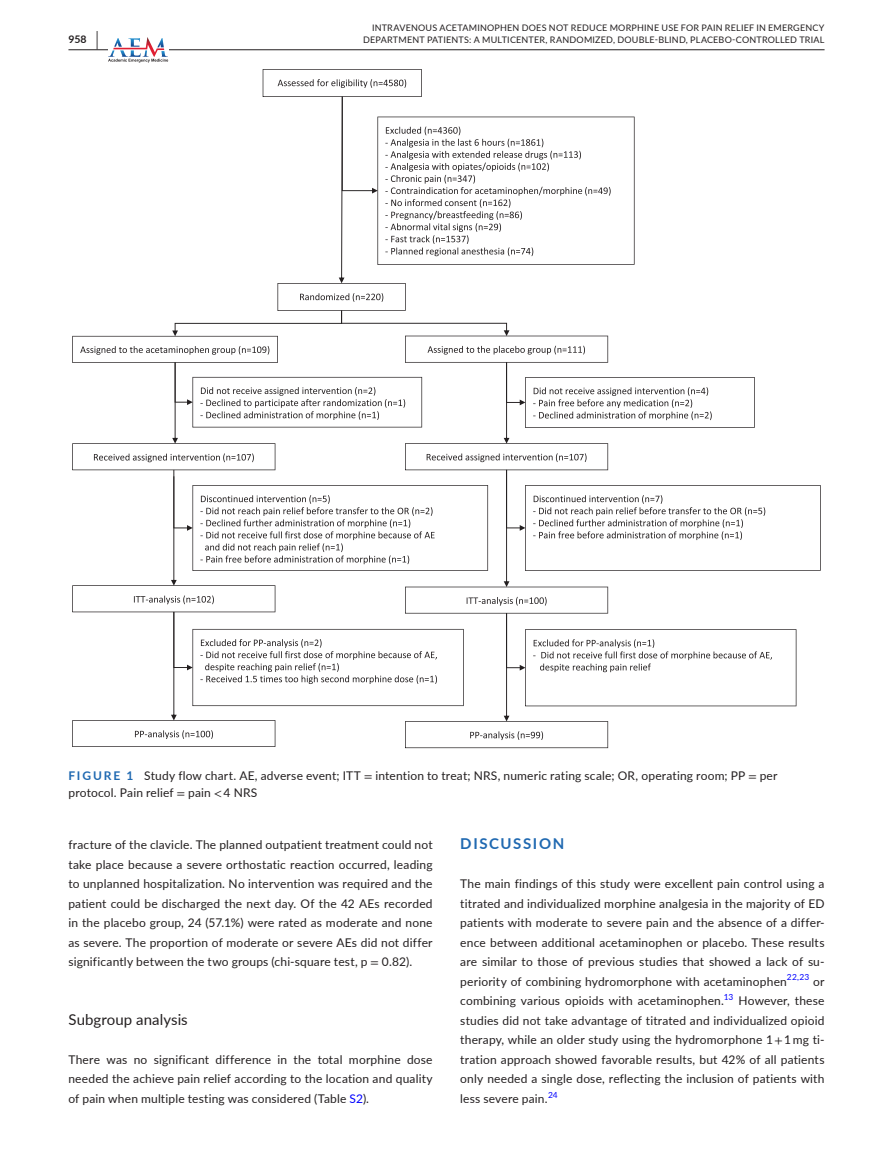
<style>
.page{position:relative;width:893px;height:1174px;background:#fff}
.page>*{position:absolute;margin:0;border:0;box-sizing:border-box;transform-origin:0 0}
.t1{font:15px "Lato";letter-spacing:.005em;color:#231f20}
.t2{font:700 15px "Lato";letter-spacing:.11em;color:#2069b1}
.t3{font:12px/19.5px "Lato";letter-spacing:.015em;color:#231f20;text-align:justify}
.t4{font:700 10.5px "Lato";color:#231f20}
.t5{font:9px/12px "Lato";letter-spacing:.025em;color:#231f20;text-align:right}
.t6{font:8.4px "Lato";color:#00f}
.s1{font-size:19.5px}
.s2{font-weight:700;color:#2069b1}
.s3{font-family:"STIX"}
.s4{color:#00f}
.s5{font-size:12px;color:#231f20}
</style>
<div class="page">
<hr style="left:68px;top:49px;width:756px;height:1px;background:#231f20">
<svg style="left:108px;top:37px;width:60px;height:25px"></svg>
<svg style="left:72px;top:69px;width:749px;height:679px"></svg>
<p class="t4" style="left:68px;top:31px;width:31px">958 <span class="s1">|</span></p>
<p class="t5" style="left:363px;top:21px;width:463px">INTRAVENOUS ACETAMINOPHEN DOES NOT REDUCE MORPHINE USE FOR PAIN RELIEF IN EMERGENCY<br>DEPARTMENT PATIENTS: A MULTICENTER, RANDOMIZED, DOUBLE-BLIND, PLACEBO-CONTROLLED TRIAL</p>
<p class="t3" style="left:68px;top:767px;width:711px;line-height:16.5px"><span class="s2">FIGURE 1</span> Study flow chart. AE, adverse event; ITT <span class="s3">=</span> intention to treat; NRS, numeric rating scale; OR, operating room; PP <span class="s3">=</span> per protocol. Pain relief <span class="s3">=</span> pain <span class="s3">&lt;</span> 4 NRS</p>
<p class="t3" style="left:68px;top:834px;width:366px">fracture of the clavicle. The planned outpatient treatment could not take place because a severe orthostatic reaction occurred, leading to unplanned hospitalization. No intervention was required and the patient could be discharged the next day. Of the 42 AEs recorded in the placebo group, 24 (57.1%) were rated as moderate and none as severe. The proportion of moderate or severe AEs did not differ significantly between the two groups (chi-square test, p <span class="s3">=</span> 0.82).</p>
<p class="t1" style="left:68px;top:1008px;width:121px">Subgroup analysis</p>
<p class="t3" style="left:68px;top:1049px;width:366px">There was no significant difference in the total morphine dose needed the achieve pain relief according to the location and quality of pain when multiple testing was considered (Table <span class="s4">S2</span>).</p>
<p class="t2" style="left:460px;top:833px;width:106px">DISCUSSION</p>
<p class="t3" style="left:460px;top:873px;width:366px">The main findings of this study were excellent pain control using a titrated and individualized morphine analgesia in the majority of ED patients with moderate to severe pain and the absence of a differ&shy;ence between additional acetaminophen or placebo. These results are similar to those of previous studies that showed a lack of su&shy;periority of combining hydromorphone with acetaminophen</p>
<p class="t6" style="left:787px;top:971px;width:39px">22,23 <span class="s5">or</span></p>
<p class="t3" style="left:460px;top:990px;width:366px">combining various opioids with acetaminophen.<sup>13</sup> However, these studies did not take advantage of titrated and individualized opioid therapy, while an older study using the hydromorphone 1 <span class="s3">+</span> 1 mg ti&shy;tration approach showed favorable results, but 42% of all patients only needed a single dose, reflecting the inclusion of patients with less severe pain.<sup>24</sup></p>
</div>
